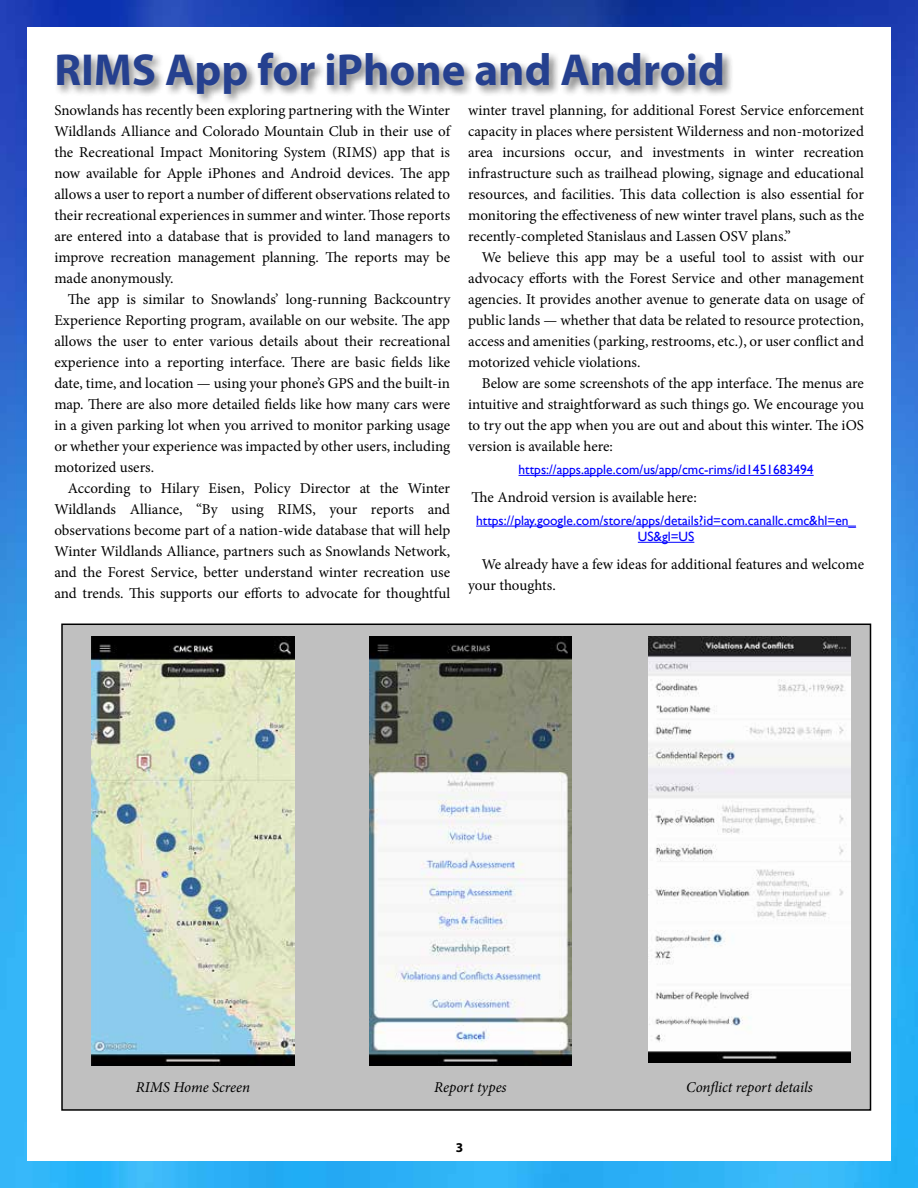
<style>
.page{position:relative;width:918px;height:1188px;background:#fff}
.page>*{position:absolute;margin:0;border:0;box-sizing:border-box;transform-origin:0 0}
.t1{font:700 45px "Myriad Pro";color:#25408f}
.t2{font:15px/21px "Minion Pro";letter-spacing:-.005em;color:#000;text-align:justify}
.t3{font:italic 15px "Minion Pro";letter-spacing:-.005em;color:#000}
.t4{font:13.5px/16.2px "Gill Sans";color:#00f;text-align:center}
.t5{font:700 13.5px "Myriad Pro";color:#000}
</style>
<div class="page">
<img style="left:0;top:0;width:918px;height:1188px">
<div style="left:27px;top:27px;width:864px;height:1134px;background:#fff"></div>
<div style="left:54px;top:50px;width:681px;height:56px;background:#000;opacity:.5"></div>
<hr style="left:519px;top:475px;width:295px;height:1px;background:#00f">
<hr style="left:476px;top:526px;width:380px;height:1px;background:#00f">
<hr style="left:638px;top:542px;width:56px;height:1px;background:#00f">
<div style="left:62px;top:624px;width:809px;height:486px;background:#c0c0c0"></div>
<img style="left:92px;top:637px;width:202px;height:429px">
<img style="left:369px;top:637px;width:203px;height:428px">
<img style="left:648px;top:637px;width:203px;height:426px">
<h1 class="t1" style="left:54px;top:40px;width:672px">RIMS App for iPhone and Android</h1>
<p class="t2" style="left:54px;top:100px;width:397px">Snowlands has recently been exploring partnering with the Winter Wildlands Alliance and Colorado Mountain Club in their use of the Recreational Impact Monitoring System (RIMS) app that is now available for Apple iPhones and Android devices. The app allows a user to report a number of different observations related to their recreational experiences in summer and winter. Those reports are entered into a database that is provided to land managers to improve recreation management planning. The reports may be made anonymously.</p>
<p class="t2" style="left:54px;top:289px;width:397px;text-indent:14px">The app is similar to Snowlands’ long-running Backcountry Experience Reporting program, available on our website. The app allows the user to enter various details about their recreational experience into a reporting interface. There are basic fields like date, time, and location — using your phone’s GPS and the built-in map. There are also more detailed fields like how many cars were in a given parking lot when you arrived to monitor parking usage or whether your experience was impacted by other users, including motorized users.</p>
<p class="t2" style="left:54px;top:478px;width:397px;text-indent:14px">According to Hilary Eisen, Policy Director at the Winter Wildlands Alliance, “By using RIMS, your reports and observations become part of a nation-wide database that will help Winter Wildlands Alliance, partners such as Snowlands Network, and the Forest Service, better understand winter recreation use and trends. This supports our efforts to advocate for thoughtful</p>
<p class="t2" style="left:468px;top:100px;width:397px">winter travel planning, for additional Forest Service enforcement capacity in places where persistent Wilderness and non-motorized area incursions occur, and investments in winter recreation infrastructure such as trailhead plowing, signage and educational resources, and facilities. This data collection is also essential for monitoring the effectiveness of new winter travel plans, such as the recently-completed Stanislaus and Lassen OSV plans.”</p>
<p class="t2" style="left:468px;top:247px;width:397px;text-indent:14px">We believe this app may be a useful tool to assist with our advocacy efforts with the Forest Service and other management agencies. It provides another avenue to generate data on usage of public lands — whether that data be related to resource protection, access and amenities (parking, restrooms, etc.), or user conflict and motorized vehicle violations.</p>
<p class="t2" style="left:468px;top:373px;width:397px;text-indent:14px">Below are some screenshots of the app interface. The menus are intuitive and straightforward as such things go. We encourage you to try out the app when you are out and about this winter. The iOS version is available here:</p>
<p class="t4" style="left:519px;top:462px;width:297px">https://apps.apple.com/us/app/cmc-rims/id1451683494</p>
<p class="t2" style="left:472px;top:487px;width:227px">The Android version is available here:</p>
<p class="t4" style="left:476px;top:512px;width:381px">https://play.google.com/store/apps/details?id=com.canallc.cmc&amp;hl=en_<br>US&amp;gl=US</p>
<p class="t2" style="left:468px;top:554px;width:397px;text-indent:14px">We already have a few ideas for additional features and welcome your thoughts.</p>
<p class="t3" style="left:136px;top:1077px;width:116px">RIMS Home Screen</p>
<p class="t3" style="left:434px;top:1077px;width:74px">Report types</p>
<p class="t3" style="left:686px;top:1077px;width:128px">Conflict report details</p>
<p class="t5" style="left:456px;top:1138px;width:9px">3</p>
</div>
